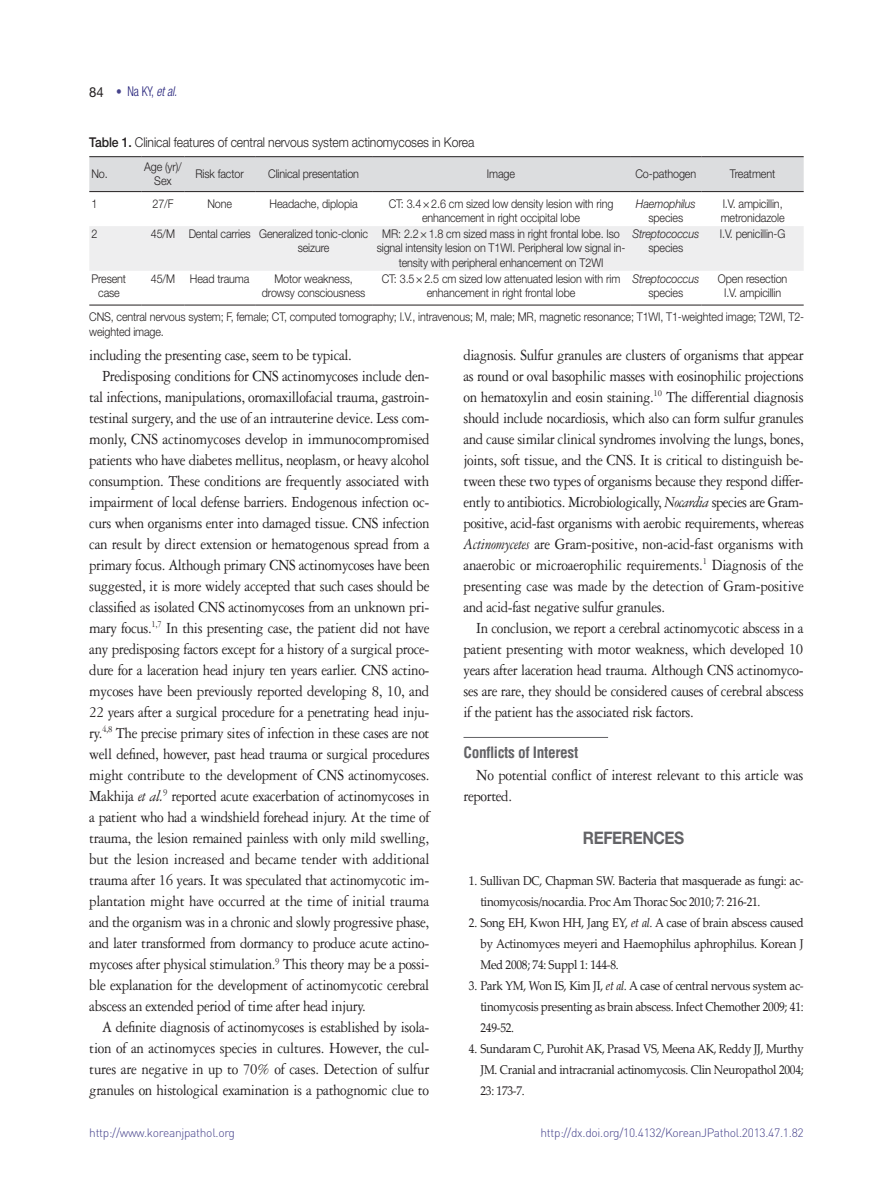
<style>
.page{position:relative;width:893px;height:1191px;background:#fff}
.page>*{position:absolute;margin:0;border:0;box-sizing:border-box;transform-origin:0 0}
.본문_대제목_영문{font:700 17.25px "Helvetica Neue LT Std";letter-spacing:-.025em;color:#636366;scale:.9 1}
.본문_영문{font:16.5px/21px "Garamond 3 LT Std";letter-spacing:-.025em;color:#231f20;text-align:justify;scale:.9 1}
.본문_대제목_Authors__Dis{font:700 condensed 15.3px "Helvetica LT Std";letter-spacing:-.02em;color:#636366}
.표_제목__그림_설명{font:300 13.5px "Helvetica Neue LT Std";letter-spacing:-.01em;color:#231f20;scale:.9 1}
.t1{font:300 condensed 13.5px "Helvetica Neue LT Std";color:#26237b;scale:.9 1}
.참고문헌_1자리{font:12.75px/21px "Palatino Linotype";letter-spacing:-.025em;color:#231f20;text-align:justify;scale:.9 1}
.표_본문{font:300 12px/14.4px "Helvetica Neue LT Std";letter-spacing:-.01em;color:#231f20;text-align:center;scale:.9 1}
.t2{font:300 12px "DIN Pro";letter-spacing:-.025em;color:#45428b}
.표_본문-2{font:italic 300 12px/14.4px "Helvetica Neue LT Std";letter-spacing:-.01em;color:#231f20;text-align:center;scale:.9 1}
.s1{font-weight:400;font-stretch:normal;font-size:13.8px;color:#231f20}
.s2{font-size:12.75px;color:#45428b}
.s3{font-style:italic}
.s4{font-weight:500}
.s5{font-family:"Minion Pro";font-weight:400}
.s6{font-style:normal}
</style>
<div class="page">
<hr style="left:463px;top:737px;width:145px;height:1px;background:#636366">
<div style="left:89px;top:157px;width:715px;height:34px;background:#dcdddf"></div>
<div style="left:89px;top:226px;width:715px;height:45px;background:#eeeeef"></div>
<hr style="left:89px;top:156px;width:53px;height:1px;background:#231f20">
<hr style="left:142px;top:156px;width:42px;height:1px;background:#231f20">
<hr style="left:184px;top:156px;width:71px;height:1px;background:#231f20">
<hr style="left:255px;top:156px;width:117px;height:1px;background:#231f20">
<hr style="left:372px;top:156px;width:258px;height:1px;background:#231f20">
<hr style="left:630px;top:156px;width:72px;height:1px;background:#231f20">
<hr style="left:702px;top:156px;width:102px;height:1px;background:#231f20">
<hr style="left:89px;top:191px;width:53px;height:1px;background:#231f20">
<hr style="left:142px;top:191px;width:42px;height:1px;background:#231f20">
<hr style="left:184px;top:191px;width:71px;height:1px;background:#231f20">
<hr style="left:255px;top:191px;width:117px;height:1px;background:#231f20">
<hr style="left:372px;top:191px;width:258px;height:1px;background:#231f20">
<hr style="left:630px;top:191px;width:72px;height:1px;background:#231f20">
<hr style="left:702px;top:191px;width:102px;height:1px;background:#231f20">
<hr style="left:89px;top:305px;width:53px;height:1px;background:#231f20">
<hr style="left:142px;top:305px;width:42px;height:1px;background:#231f20">
<hr style="left:184px;top:305px;width:71px;height:1px;background:#231f20">
<hr style="left:255px;top:305px;width:117px;height:1px;background:#231f20">
<hr style="left:372px;top:305px;width:258px;height:1px;background:#231f20">
<hr style="left:630px;top:305px;width:72px;height:1px;background:#231f20">
<hr style="left:702px;top:305px;width:102px;height:1px;background:#231f20">
<p class="t1" style="left:89px;top:84px;width:99px"><span class="s1">84</span> <span class="s2">•</span> Na KY, <span class="s3">et al.</span></p>
<p class="표_제목__그림_설명" style="left:89px;top:134px;width:429px"><span class="s4">Table 1.</span> Clinical features of central nervous system actinomycoses in Korea</p>
<p class="표_본문" style="left:91px;top:166px;width:20px">No.</p>
<p class="표_본문" style="left:144px;top:159px;width:43px">Age (yr)/<br>Sex</p>
<p class="표_본문" style="left:196px;top:166px;width:55px">Risk factor</p>
<p class="표_본문" style="left:268px;top:166px;width:102px">Clinical presentation</p>
<p class="표_본문" style="left:487px;top:166px;width:33px">Image</p>
<p class="표_본문" style="left:635px;top:166px;width:69px">Co-pathogen</p>
<p class="표_본문" style="left:730px;top:166px;width:52px">Treatment</p>
<p class="표_본문" style="left:91px;top:196px;width:8px">1</p>
<p class="표_본문" style="left:152px;top:196px;width:25px">27/F</p>
<p class="표_본문" style="left:207px;top:196px;width:29px">None</p>
<p class="표_본문" style="left:270px;top:196px;width:99px">Headache, diplopia</p>
<p class="표_본문" style="left:389px;top:196px;width:251px">CT: 3.4<span class="s5">×</span>2.6 cm sized low density lesion with ring enhancement in right occipital lobe</p>
<p class="표_본문-2" style="left:636px;top:196px;width:68px">Haemophilus <span class="s6">species</span></p>
<p class="표_본문" style="left:721px;top:196px;width:73px;text-align:left">I.V. ampicillin, metronidazole</p>
<p class="표_본문" style="left:91px;top:226px;width:8px">2</p>
<p class="표_본문" style="left:151px;top:226px;width:28px">45/M</p>
<p class="표_본문" style="left:189px;top:226px;width:70px">Dental carries</p>
<p class="표_본문" style="left:259px;top:226px;width:123px">Generalized tonic-clonic seizure</p>
<p class="표_본문" style="left:377px;top:226px;width:278px">MR: 2.2<span class="s5">×</span>1.8 cm sized mass in right frontal lobe. Iso signal intensity lesion on T1WI. Peripheral low signal in&shy;tensity with peripheral enhancement on T2WI</p>
<p class="표_본문-2" style="left:632px;top:226px;width:76px">Streptococcus <span class="s6">species</span></p>
<p class="표_본문" style="left:720px;top:226px;width:74px">I.V. penicillin-G</p>
<p class="표_본문" style="left:91px;top:271px;width:40px">Present case</p>
<p class="표_본문" style="left:151px;top:271px;width:28px">45/M</p>
<p class="표_본문" style="left:190px;top:271px;width:68px">Head trauma</p>
<p class="표_본문" style="left:262px;top:271px;width:117px">Motor weakness, drowsy consciousness</p>
<p class="표_본문" style="left:382px;top:271px;width:267px">CT: 3.5<span class="s5">×</span>2.5 cm sized low attenuated lesion with rim enhancement in right frontal lobe</p>
<p class="표_본문-2" style="left:632px;top:271px;width:76px">Streptococcus <span class="s6">species</span></p>
<p class="표_본문" style="left:718px;top:271px;width:79px">Open resection</p>
<p class="표_본문" style="left:724px;top:285px;width:65px">I.V. ampicillin</p>
<p class="표_본문" style="left:89px;top:309px;width:796px;text-align:left">CNS, central nervous system; F, female; CT, computed tomography; I.V., intravenous; M, male; MR, magnetic resonance; T1WI, T1-weighted image; T2WI, T2- weighted image.</p>
<p class="본문_영문" style="left:89px;top:344px;width:293px">including the presenting case, seem to be typical.</p>
<p class="본문_영문" style="left:89px;top:365px;width:380px;text-indent:13px">Predisposing conditions for CNS actinomycoses include den&shy;tal infections, manipulations, oromaxillofacial trauma, gastroin&shy;testinal surgery, and the use of an intrauterine device. Less com&shy;monly, CNS actinomycoses develop in immunocompromised patients who have diabetes mellitus, neoplasm, or heavy alcohol consumption. These conditions are frequently associated with impairment of local defense barriers. Endogenous infection oc&shy;curs when organisms enter into damaged tissue. CNS infection can result by direct extension or hematogenous spread from a primary focus. Although primary CNS actinomycoses have been suggested, it is more widely accepted that such cases should be classified as isolated CNS actinomycoses from an unknown pri&shy;mary focus.<sup>1,7</sup> In this presenting case, the patient did not have any predisposing factors except for a history of a surgical proce&shy;dure for a laceration head injury ten years earlier. CNS actino&shy;mycoses have been previously reported developing 8, 10, and 22 years after a surgical procedure for a penetrating head inju&shy;ry.<sup>4,8</sup> The precise primary sites of infection in these cases are not well defined, however, past head trauma or surgical procedures might contribute to the development of CNS actinomycoses.<br>Makhija <span class="s3">et al.</span><sup>9</sup> reported acute exacerbation of actinomycoses in a patient who had a windshield forehead injury. At the time of trauma, the lesion remained painless with only mild swelling, but the lesion increased and became tender with additional trauma after 16 years. It was speculated that actinomycotic im&shy;plantation might have occurred at the time of initial trauma and the organism was in a chronic and slowly progressive phase, and later transformed from dormancy to produce acute actino&shy;mycoses after physical stimulation.<sup>9</sup> This theory may be a possi&shy;ble explanation for the development of actinomycotic cerebral abscess an extended period of time after head injury.</p>
<p class="본문_영문" style="left:89px;top:1016px;width:379px;text-indent:13px">A definite diagnosis of actinomycoses is established by isola&shy;tion of an actinomyces species in cultures. However, the cul&shy;tures are negative in up to 70% of cases. Detection of sulfur granules on histological examination is a pathognomic clue to</p>
<p class="본문_영문" style="left:463px;top:344px;width:380px">diagnosis. Sulfur granules are clusters of organisms that appear as round or oval basophilic masses with eosinophilic projections on hematoxylin and eosin staining.<sup>10</sup> The differential diagnosis should include nocardiosis, which also can form sulfur granules and cause similar clinical syndromes involving the lungs, bones, joints, soft tissue, and the CNS. It is critical to distinguish be&shy;tween these two types of organisms because they respond differ&shy;ently to antibiotics. Microbiologically, <span class="s3">Nocardia</span> species are Gram&shy;positive, acid-fast organisms with aerobic requirements, whereas <span class="s3">Actinomycetes</span> are Gram-positive, non-acid-fast organisms with anaerobic or microaerophilic requirements.<sup>1</sup> Diagnosis of the presenting case was made by the detection of Gram-positive and acid-fast negative sulfur granules.</p>
<p class="본문_영문" style="left:463px;top:617px;width:379px;text-indent:13px">In conclusion, we report a cerebral actinomycotic abscess in a patient presenting with motor weakness, which developed 10 years after laceration head trauma. Although CNS actinomyco&shy;ses are rare, they should be considered causes of cerebral abscess if the patient has the associated risk factors.</p>
<p class="본문_대제목_Authors__Dis" style="left:463px;top:742px;width:116px">Conflicts of Interest</p>
<p class="본문_영문" style="left:463px;top:764px;width:379px;text-indent:13px">No potential conflict of interest relevant to this article was reported.</p>
<p class="본문_대제목_영문" style="left:583px;top:827px;width:114px">REFERENCES</p>
<p class="참고문헌_1자리" style="left:480px;top:869px;width:361px;text-indent:-12px">1. Sullivan DC, Chapman SW. Bacteria that masquerade as fungi: ac&shy;tinomycosis/nocardia. Proc Am Thorac Soc 2010; 7: 216-21.</p>
<p class="참고문헌_1자리" style="left:480px;top:911px;width:361px;text-indent:-12px">2. Song EH, Kwon HH, Jang EY, <span class="s3">et al.</span> A case of brain abscess caused by Actinomyces meyeri and Haemophilus aphrophilus. Korean J Med 2008; 74: Suppl 1: 144-8.</p>
<p class="참고문헌_1자리" style="left:480px;top:974px;width:361px;text-indent:-12px">3. Park YM, Won IS, Kim JI, <span class="s3">et al.</span> A case of central nervous system ac&shy;tinomycosis presenting as brain abscess. Infect Chemother 2009; 41:<br>249-52.</p>
<p class="참고문헌_1자리" style="left:480px;top:1037px;width:361px;text-indent:-12px">4. Sundaram C, Purohit AK, Prasad VS, Meena AK, Reddy JJ, Murthy JM. Cranial and intracranial actinomycosis. Clin Neuropathol 2004; 23: 173-7.</p>
<p class="t2" style="left:89px;top:1125px;width:147px">http://www.koreanjpathol.org</p>
<p class="t2" style="left:541px;top:1125px;width:265px">http://dx.doi.org/10.4132/KoreanJPathol.2013.47.1.82</p>
</div>
